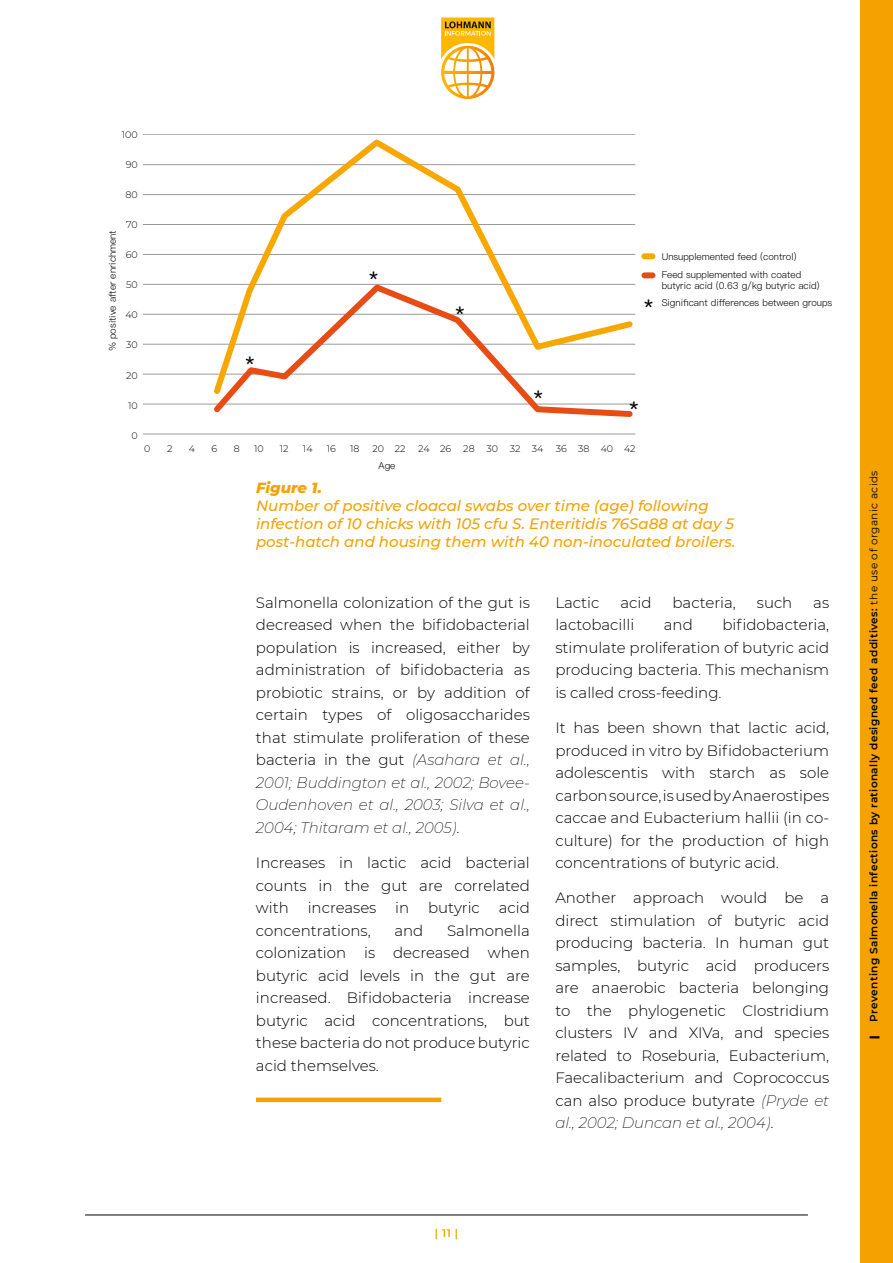
<style>
.page{position:relative;width:893px;height:1263px;background:#fff}
.page>*{position:absolute;margin:0;border:0;box-sizing:border-box;transform-origin:0 0}
.t1{font:500 17.4px "Ping Fang HK";color:#000}
.t2{font:300 15px/22.5px "Montserrat";color:#000;text-align:justify}
.Pie_de_foto{font:italic 500 15px/18px "Montserrat";color:#f5a200}
.Pie_de_foto-2{font:italic 800 15px "Montserrat";color:#f5a200}
.t3{font:600 10.95px "Montserrat";color:#f5a200}
.t4{font:600 10.5px "Montserrat";letter-spacing:.04em;color:#000}
.t5{font:900 10.5px "Montserrat";color:#000}
.t6{font:300 9.6px/17.4px "Ping Fang HK";color:#000}
.t7{font:300 9.6px "Montserrat";color:#000}
.s1{font-weight:200;font-style:italic}
.s2{font-weight:400}
</style>
<div class="page">
<hr style="left:143px;top:434px;width:492px;height:1px;background:#9a9a9a">
<hr style="left:143px;top:404px;width:492px;height:1px;background:#9a9a9a">
<hr style="left:143px;top:374px;width:492px;height:1px;background:#9a9a9a">
<hr style="left:143px;top:344px;width:492px;height:1px;background:#9a9a9a">
<hr style="left:143px;top:314px;width:492px;height:1px;background:#9a9a9a">
<hr style="left:143px;top:284px;width:492px;height:1px;background:#9a9a9a">
<hr style="left:143px;top:254px;width:492px;height:1px;background:#9a9a9a">
<hr style="left:143px;top:224px;width:492px;height:1px;background:#9a9a9a">
<hr style="left:143px;top:194px;width:492px;height:1px;background:#9a9a9a">
<hr style="left:143px;top:164px;width:492px;height:1px;background:#9a9a9a">
<hr style="left:143px;top:135px;width:492px;height:1px;background:#9a9a9a">
<svg style="left:209px;top:135px;width:427px;height:146px"></svg>
<svg style="left:209px;top:281px;width:427px;height:136px"></svg>
<div style="left:644px;top:253px;width:8px;height:6px;background:#f7a700"></div>
<div style="left:644px;top:272px;width:8px;height:6px;background:#e74c15"></div>
<div style="left:256px;top:1097px;width:185px;height:5px;background:#f5a200"></div>
<div style="left:861px;top:0;width:32px;height:1263px;background:#f5a200"></div>
<hr style="left:85px;top:1215px;width:723px;height:1px;background:#000">
<svg style="left:441px;top:17px;width:53px;height:82px"></svg>
<p class="t7" style="left:122px;top:128px;width:17px">100</p>
<p class="t7" style="left:126px;top:158px;width:14px">90</p>
<p class="t7" style="left:126px;top:188px;width:14px">80</p>
<p class="t7" style="left:126px;top:218px;width:13px">70</p>
<p class="t7" style="left:126px;top:248px;width:14px">60</p>
<p class="t7" style="left:126px;top:278px;width:13px">50</p>
<p class="t7" style="left:125px;top:308px;width:14px">40</p>
<p class="t7" style="left:126px;top:339px;width:13px">30</p>
<p class="t7" style="left:126px;top:369px;width:13px">20</p>
<p class="t7" style="left:128px;top:399px;width:11px">10</p>
<p class="t7" style="left:132px;top:429px;width:8px">0</p>
<p class="t6" style="left:104px;top:351px;width:123px;rotate:-90deg">% positive after enrichment</p>
<p class="t1" style="left:246px;top:352px;width:10px">*</p>
<p class="t1" style="left:369px;top:267px;width:10px">*</p>
<p class="t1" style="left:455px;top:302px;width:10px">*</p>
<p class="t1" style="left:534px;top:386px;width:10px">*</p>
<p class="t1" style="left:644px;top:296px;width:10px">*</p>
<p class="t1" style="left:630px;top:397px;width:10px">*</p>
<p class="t7" style="left:144px;top:442px;width:8px">0</p>
<p class="t7" style="left:167px;top:442px;width:7px">2</p>
<p class="t7" style="left:189px;top:442px;width:8px">4</p>
<p class="t7" style="left:212px;top:442px;width:7px">6</p>
<p class="t7" style="left:234px;top:442px;width:8px">8</p>
<p class="t7" style="left:254px;top:442px;width:11px">10</p>
<p class="t7" style="left:280px;top:442px;width:10px">12</p>
<p class="t7" style="left:303px;top:442px;width:11px">14</p>
<p class="t7" style="left:327px;top:442px;width:11px">16</p>
<p class="t7" style="left:350px;top:442px;width:11px">18</p>
<p class="t7" style="left:372px;top:442px;width:35px">20 22</p>
<p class="t7" style="left:418px;top:442px;width:35px">24 26</p>
<p class="t7" style="left:463px;top:442px;width:82px">28 30 32 34</p>
<p class="t7" style="left:556px;top:442px;width:81px">36 38 40 42</p>
<p class="t6" style="left:379px;top:456px;width:18px">Age</p>
<p class="t6" style="left:662px;top:248px;width:141px">Unsupplemented feed (control)<br>Feed supplemented with coated</p>
<p class="t6" style="left:662px;top:277px;width:172px">butyric acid (0.63 g/kg butyric acid)<br>Significant differences between groups</p>
<p class="Pie_de_foto-2" style="left:256px;top:477px;width:67px">Figure 1.</p>
<p class="Pie_de_foto" style="left:256px;top:496px;width:481px">Number of positive cloacal swabs over time (age) following infection of 10 chicks with 105 cfu S. Enteritidis 76Sa88 at day 5 post-hatch and housing them with 40 non-inoculated broilers.</p>
<p class="t2" style="left:256px;top:591px;width:275px">Salmonella colonization of the gut is decreased when the bifidobacterial population is increased, either by administration of bifidobacteria as probiotic strains, or by addition of certain types of oligosaccharides that stimulate proliferation of these bacteria in the gut <span class="s1">(Asahara et al., 2001; Buddington et al., 2002; Bovee-Oudenhoven et al., 2003; Silva et al., 2004; Thitaram et al., 2005)</span>.</p>
<p class="t2" style="left:256px;top:851px;width:275px">Increases in lactic acid bacterial counts in the gut are correlated with</p>
<p class="t2" style="left:308px;top:896px;width:70px">increases</p>
<p class="t2" style="left:395px;top:896px;width:16px">in</p>
<p class="t2" style="left:428px;top:896px;width:53px">butyric</p>
<p class="t2" style="left:499px;top:896px;width:33px">acid</p>
<p class="t2" style="left:256px;top:918px;width:116px">concentrations,</p>
<p class="t2" style="left:394px;top:918px;width:30px">and</p>
<p class="t2" style="left:256px;top:918px;width:275px;text-indent:191px">Salmonella colonization is decreased when butyric acid levels in the gut are increased. Bifidobacteria increase butyric acid concentrations, but these bacteria do not produce butyric acid themselves.</p>
<p class="t2" style="left:555px;top:591px;width:46px">Lactic</p>
<p class="t2" style="left:620px;top:591px;width:33px">acid</p>
<p class="t2" style="left:672px;top:591px;width:65px">bacteria,</p>
<p class="t2" style="left:757px;top:591px;width:37px">such</p>
<p class="t2" style="left:813px;top:591px;width:17px">as</p>
<p class="t2" style="left:555px;top:613px;width:80px">lactobacilli</p>
<p class="t2" style="left:664px;top:613px;width:30px">and</p>
<p class="t2" style="left:555px;top:613px;width:275px;text-indent:167px">bifidobacteria, stimulate proliferation of butyric acid producing bacteria. This mechanism is called cross-feeding.</p>
<p class="t2" style="left:555px;top:716px;width:275px">It has been shown that lactic acid, produced in vitro by Bifidobacterium adolescentis with starch as sole carbon source, is used by Anaerostipes caccae and Eubacterium hallii (in co&shy;culture) for the production of high concentrations of butyric acid.</p>
<p class="t2" style="left:555px;top:886px;width:275px">Another approach would be a direct stimulation of butyric acid producing bacteria. In human gut samples, butyric acid producers are anaerobic bacteria belonging to the phylogenetic Clostridium clusters IV and XIVa, and species related to Roseburia, Eubacterium, Faecalibacterium and Coprococcus can also produce butyrate <span class="s1">(Pryde et al., 2002; Duncan et al., 2004)</span>.</p>
<p class="t4" style="left:866px;top:1021px;width:553px;rotate:-90deg">Preventing Salmonella infections by rationally designed feed additives: <span class="s2">the use of organic acids</span></p>
<p class="t5" style="left:866px;top:1038px;width:5px;rotate:-90deg">|</p>
<p class="t3" style="left:435px;top:1225px;width:25px">| 11 |</p>
</div>
